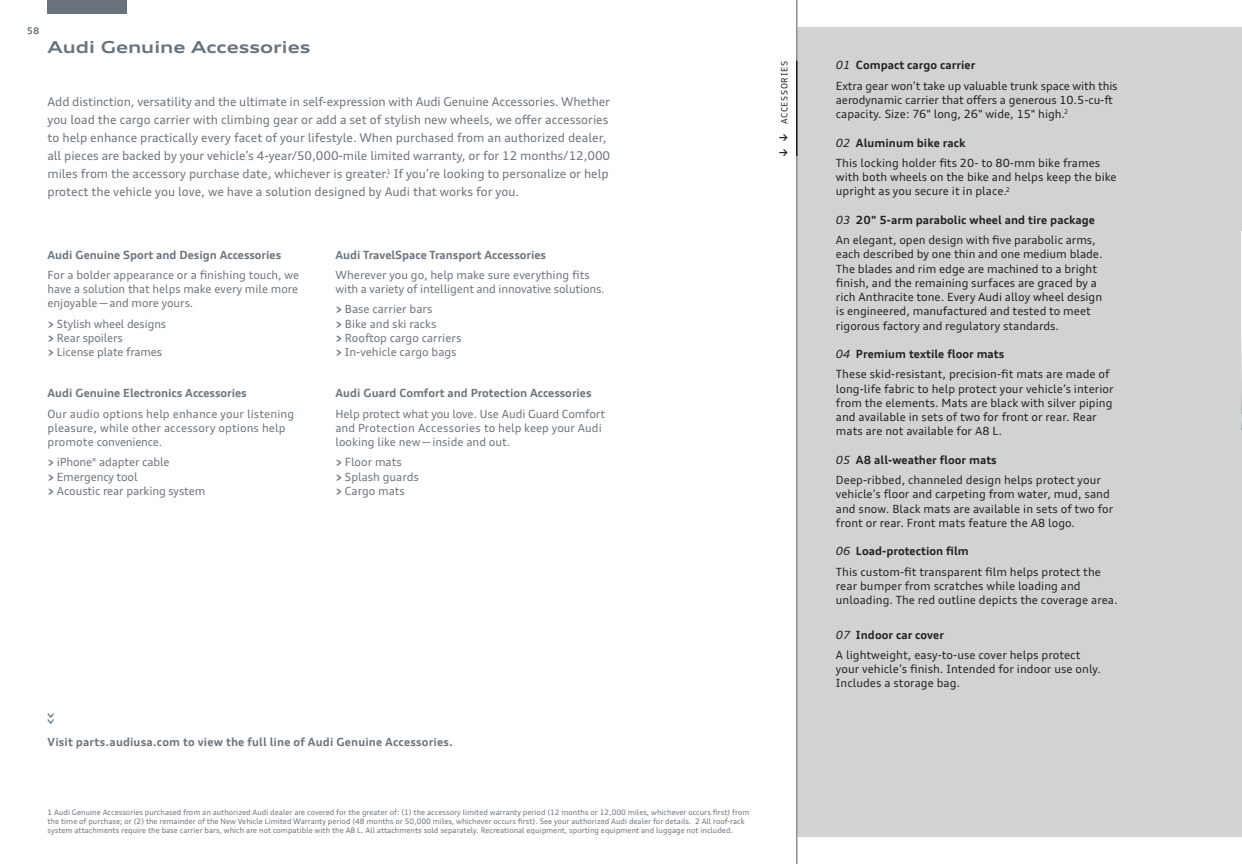
<style>
.page{position:relative;width:1242px;height:864px;background:#fff}
.page>*{position:absolute;margin:0;border:0;box-sizing:border-box;transform-origin:0 0}
.t1{font:700 expanded 16.5px "Audi Type";color:#6a737b}
.t2{font:12px/18px "Audi Type";letter-spacing:-.005em;color:#6a737b}
.t3{font:11.25px/14.2px "Audi Type";letter-spacing:.005em;color:#231f20}
.t4{font:11.25px/14.2px "Audi Type";color:#6a737b}
.t5{font:700 11.25px "Audi Type";color:#6a737b}
.t6{font:9px "Audi Type";color:#6a737b}
.t7{font:8.7px "Audi Type";letter-spacing:.08em;color:#231f20}
.t8{font:7.5px/9px "Audi Type";color:#6a737b}
.s1{font-weight:700}
.s2{font-style:italic}
</style>
<div class="page">
<div style="left:48px;top:0;width:79px;height:14px;background:#6a737b"></div>
<div style="left:798px;top:27px;width:444px;height:810px;background:#d1d3d3"></div>
<hr style="left:796px;top:0;width:2px;height:864px;background:#8e9090">
<hr style="left:796px;top:61px;width:2px;height:95px;background:#231f20">
<img style="left:1241px;top:231px;width:1px;height:198px">
<p class="t6" style="left:27px;top:25px;width:14px">58</p>
<h1 class="t1" style="left:48px;top:37px;width:264px">Audi Genuine Accessories</h1>
<p class="t2" style="left:47px;top:93px;width:564px">Add distinction, versatility and the ultimate in self-expression with Audi Genuine Accessories. Whether you load the cargo carrier with climbing gear or add a set of stylish new wheels, we offer accessories to help enhance practically every facet of your lifestyle. When purchased from an authorized dealer, all pieces are backed by your vehicle’s 4-year/50,000-mile limited warranty, or for 12 months/12,000 miles from the accessory purchase date, whichever is greater.<sup>1</sup> If you’re looking to personalize or help protect the vehicle you love, we have a solution designed by Audi that works for you.</p>
<p class="t5" style="left:48px;top:248px;width:235px">Audi Genuine Sport and Design Accessories</p>
<p class="t4" style="left:48px;top:268px;width:253px;text-align:justify">For a bolder appearance or a finishing touch, we have a solution that helps make every mile more enjoyable — and more yours.</p>
<p class="t4" style="left:48px;top:316px;width:120px"><span class="s1">&gt;</span> Stylish wheel designs <span class="s1">&gt;</span> Rear spoilers<br><span class="s1">&gt;</span> License plate frames</p>
<p class="t5" style="left:48px;top:386px;width:201px">Audi Genuine Electronics Accessories</p>
<p class="t4" style="left:48px;top:406px;width:248px">Our audio options help enhance your listening pleasure, while other accessory options help promote convenience.</p>
<p class="t4" style="left:48px;top:455px;width:159px"><span class="s1">&gt;</span> iPhone<sup>®</sup> adapter cable<br><span class="s1">&gt;</span> Emergency tool<br><span class="s1">&gt;</span> Acoustic rear parking system</p>
<p class="t5" style="left:336px;top:248px;width:212px">Audi TravelSpace Transport Accessories</p>
<p class="t4" style="left:336px;top:268px;width:271px">Wherever you go, help make sure everything fits with a variety of intelligent and innovative solutions.</p>
<p class="t4" style="left:336px;top:302px;width:127px"><span class="s1">&gt;</span> Base carrier bars<br><span class="s1">&gt;</span> Bike and ski racks<br><span class="s1">&gt;</span> Rooftop cargo carriers <span class="s1">&gt;</span> In-vehicle cargo bags</p>
<p class="t5" style="left:336px;top:386px;width:258px">Audi Guard Comfort and Protection Accessories</p>
<p class="t4" style="left:336px;top:406px;width:271px">Help protect what you love. Use Audi Guard Comfort and Protection Accessories to help keep your Audi looking like new — inside and out.</p>
<p class="t4" style="left:336px;top:455px;width:85px"><span class="s1">&gt;</span> Floor mats<br><span class="s1">&gt;</span> Splash guards <span class="s1">&gt;</span> Cargo mats</p>
<p class="t7" style="left:779px;top:124px;width:65px;rotate:-90deg">ACCESSORIES</p>
<p class="t5" style="left:59px;top:712px;width:14px;rotate:90deg">&gt;&gt;</p>
<p class="t5" style="left:48px;top:735px;width:407px">Visit parts.audiusa.com to view the full line of Audi Genuine Accessories.</p>
<p class="t8" style="left:48px;top:808px;width:703px">1 Audi Genuine Accessories purchased from an authorized Audi dealer are covered for the greater of: (1) the accessory limited warranty period (12 months or 12,000 miles, whichever occurs first) from the time of purchase; or (2) the remainder of the New Vehicle Limited Warranty period (48 months or 50,000 miles, whichever occurs first). See your authorized Audi dealer for details. 2 All roof-rack system attachments require the base carrier bars, which are not compatible with the A8 L. All attachments sold separately. Recreational equipment, sporting equipment and luggage not included.</p>
<p class="t3" style="left:836px;top:55px;width:283px;line-height:20.2px"><span class="s2">01</span> <span class="s1">Compact cargo carrier<br></span>Extra gear won’t take up valuable trunk space with this</p>
<p class="t3" style="left:836px;top:93px;width:279px">aerodynamic carrier that offers a generous 10.5-cu-ft capacity. Size: 76" long, 26" wide, 15" high.<sup>2</sup></p>
<p class="t3" style="left:836px;top:132px;width:266px;line-height:20.2px"><span class="s2">02</span> <span class="s1">Aluminum bike rack<br></span>This locking holder fits 20- to 80-mm bike frames</p>
<p class="t3" style="left:836px;top:170px;width:282px">with both wheels on the bike and helps keep the bike upright as you secure it in place.<sup>2</sup></p>
<p class="t3" style="left:836px;top:210px;width:261px;line-height:20.2px"><span class="s2">03</span> <span class="s1">20" 5-arm parabolic wheel and tire package<br></span>An elegant, open design with five parabolic arms,</p>
<p class="t3" style="left:836px;top:247px;width:268px">each described by one thin and one medium blade.<br>The blades and rim edge are machined to a bright finish, and the remaining surfaces are graced by a rich Anthracite tone. Every Audi alloy wheel design is engineered, manufactured and tested to meet rigorous factory and regulatory standards.</p>
<p class="t3" style="left:836px;top:344px;width:275px;line-height:20.2px"><span class="s2">04</span> <span class="s1">Premium textile floor mats<br></span>These skid-resistant, precision-fit mats are made of</p>
<p class="t3" style="left:836px;top:381px;width:279px">long-life fabric to help protect your vehicle’s interior from the elements. Mats are black with silver piping and available in sets of two for front or rear. Rear mats are not available for A8 L.</p>
<p class="t3" style="left:836px;top:450px;width:267px;line-height:20.2px"><span class="s2">05</span> <span class="s1">A8 all-weather floor mats<br></span>Deep-ribbed, channeled design helps protect your</p>
<p class="t3" style="left:836px;top:487px;width:279px">vehicle’s floor and carpeting from water, mud, sand and snow. Black mats are available in sets of two for front or rear. Front mats feature the A8 logo.</p>
<p class="t3" style="left:836px;top:541px;width:267px;line-height:20.2px"><span class="s2">06</span> <span class="s1">Load-protection film<br></span>This custom-fit transparent film helps protect the</p>
<p class="t3" style="left:836px;top:579px;width:283px">rear bumper from scratches while loading and unloading. The red outline depicts the coverage area.</p>
<p class="t3" style="left:836px;top:624px;width:246px;line-height:20.2px"><span class="s2">07</span> <span class="s1">Indoor car cover<br></span>A lightweight, easy-to-use cover helps protect</p>
<p class="t3" style="left:836px;top:662px;width:267px">your vehicle’s finish. Intended for indoor use only.<br>Includes a storage bag.</p>
</div>
